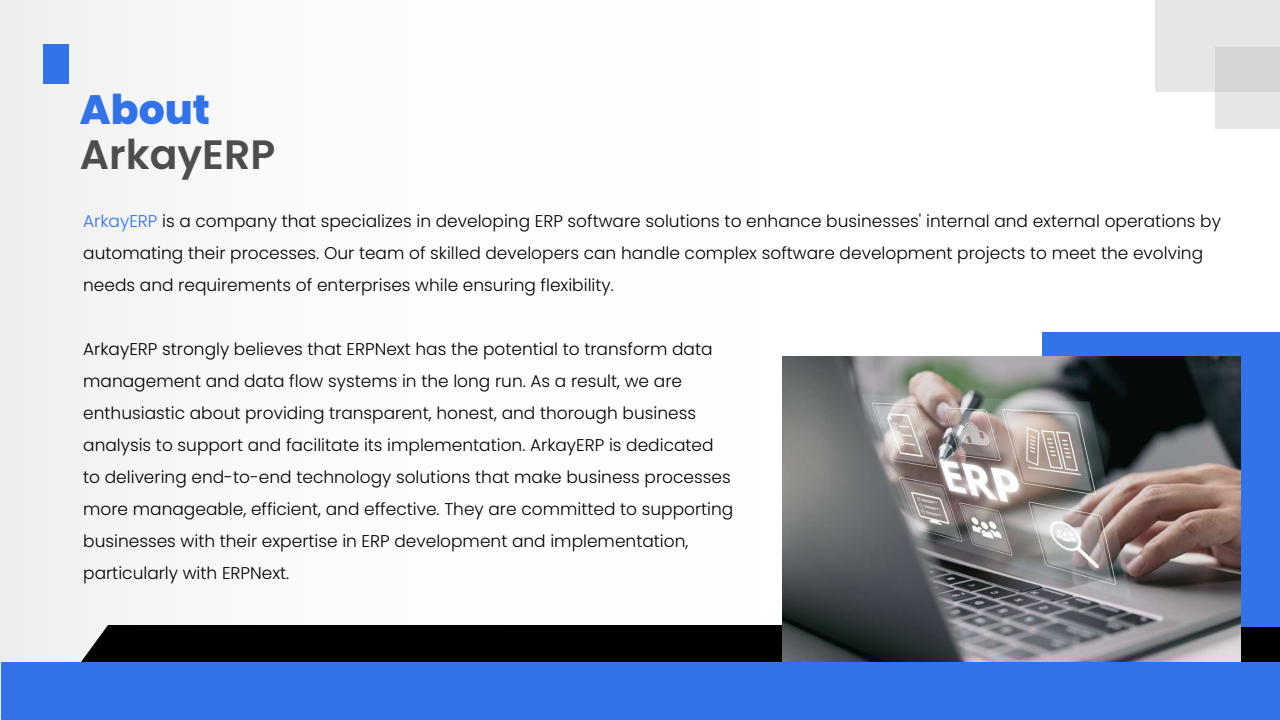
<style>
.page{position:relative;width:1280px;height:720px;background:#fff}
.page>*{position:absolute;margin:0;border:0;box-sizing:border-box;transform-origin:0 0}
.t1{font:600 41px "Poppins";color:#4d4d4d}
.t2{font:800 41px "Poppins";color:#3273e9}
.t3{font:300 17px/32px "Poppins";color:#000}
.s1{color:#3273e9}
</style>
<div class="page">
<div style="left:43px;top:44px;width:26px;height:40px;background:#3273e9"></div>
<div style="left:1155px;top:0;width:125px;height:92px;background:#e6e6e6"></div>
<div style="left:1215px;top:47px;width:65px;height:82px;background:linear-gradient(to right,#ddd,#ddd)"></div>
<div style="left:1px;top:662px;width:1279px;height:58px;background:#3273e9"></div>
<div style="left:81px;top:625px;width:1199px;height:37px;background:#000"></div>
<div style="left:1042px;top:332px;width:238px;height:295px;background:#3273e9"></div>
<img style="left:782px;top:356px;width:459px;height:306px">
<h1 class="t2" style="left:80px;top:85px;width:132px">About</h1>
<h1 class="t1" style="left:80px;top:130px;width:197px">ArkayERP</h1>
<p class="t3" style="left:83px;top:205px;width:1139px"><span class="s1">ArkayERP</span> is a company that specializes in developing ERP software solutions to enhance businesses' internal and external operations by automating their processes. Our team of skilled developers can handle complex software development projects to meet the evolving needs and requirements of enterprises while ensuring flexibility.</p>
<p class="t3" style="left:83px;top:333px;width:652px">ArkayERP strongly believes that ERPNext has the potential to transform data management and data flow systems in the long run. As a result, we are enthusiastic about providing transparent, honest, and thorough business analysis to support and facilitate its implementation. ArkayERP is dedicated to delivering end-to-end technology solutions that make business processes more manageable, efficient, and effective. They are committed to supporting businesses with their expertise in ERP development and implementation, particularly with ERPNext.</p>
</div>
